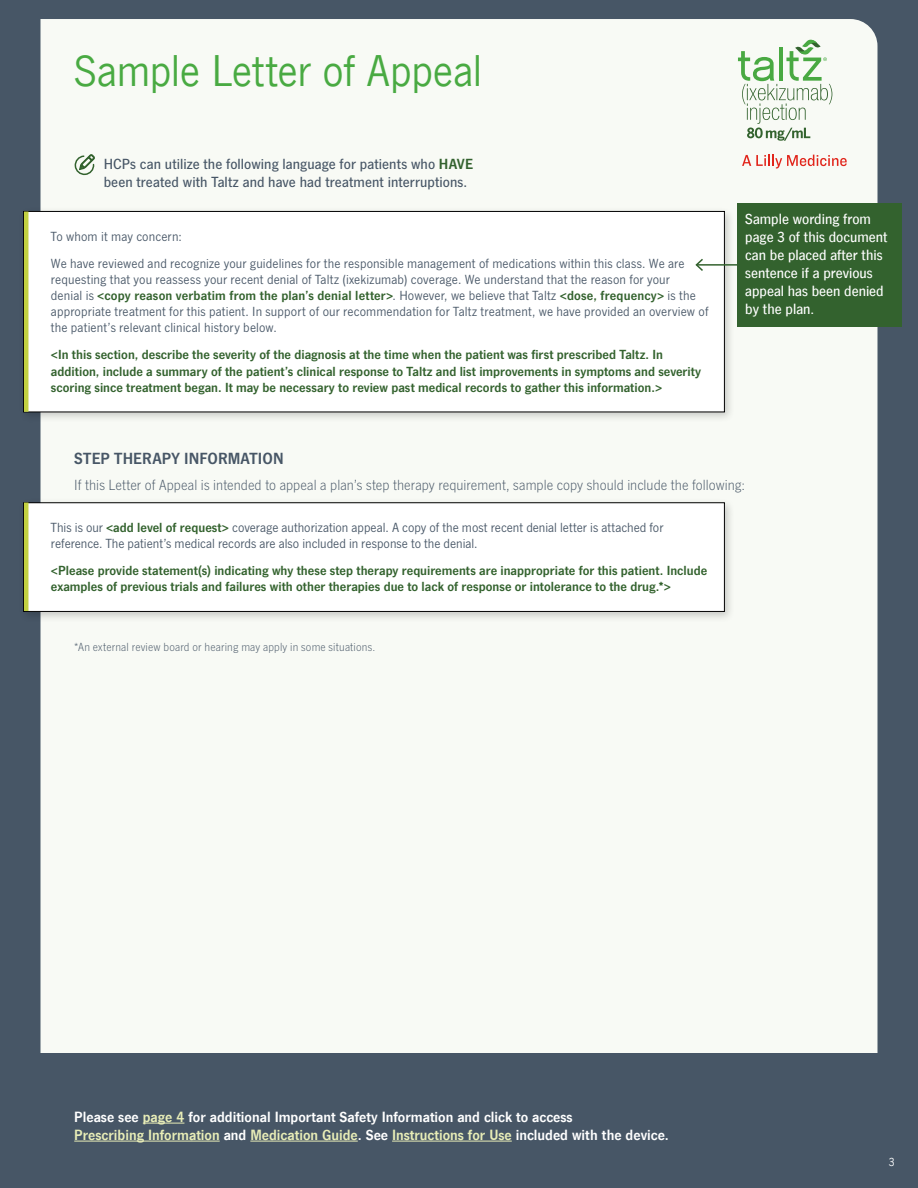
<style>
.page{position:relative;width:918px;height:1188px;background:#475666}
.page>*{position:absolute;margin:0;border:0;box-sizing:border-box;transform-origin:0 0}
.t1{font:45px "News Gothic Com";letter-spacing:-.01em;color:#49aa42}
.t2{font:700 16.5px "News Gothic LT Std";letter-spacing:.005em;color:#475666}
.t3{font:700 15px/18px "News Gothic Com";color:#fff}
.t4{font:500 15px/18px "News Gothic LT Std";letter-spacing:.005em;color:#475666}
.t5{font:300 15px "News Gothic LT Std";letter-spacing:.005em;color:#475666}
.t6{font:500 15px/18px "News Gothic Com";color:#fff}
.t7{font:13.5px/16.2px "News Gothic LT Std";letter-spacing:.01em;color:#475666}
.t8{font:700 13.5px/16.2px "News Gothic LT Std";color:#33622e}
.t9{font:300 12px "News Gothic LT Std";letter-spacing:.015em;color:#475666}
.t10{font:12px "News Gothic Com";color:#fff}
.s1{font-weight:700;color:#33622e}
.s2{color:#e8edb7}
</style>
<div class="page">
<div style="left:40px;top:19px;width:838px;height:1034px;background:#f8faf5"></div>
<svg style="left:738px;top:39px;width:94px;height:102px;background:#d4e4d0"></svg>
<svg style="left:742px;top:155px;width:105px;height:13px"></svg>
<svg style="left:75px;top:154px;width:20px;height:21px"></svg>
<div style="left:18px;top:497px;width:718px;height:126px;background:#000;opacity:.2"></div>
<div style="left:24px;top:503px;width:700px;height:108px;background:#fff"></div>
<div style="left:23px;top:503px;width:702px;height:109px;border:1px solid #000"></div>
<div style="left:18px;top:206px;width:718px;height:217px;background:#000;opacity:.2"></div>
<div style="left:24px;top:211px;width:700px;height:201px;background:#fff"></div>
<div style="left:23px;top:211px;width:702px;height:201px;border:1px solid #000"></div>
<hr style="left:24px;top:212px;width:4px;height:200px;background:#c3d141">
<hr style="left:24px;top:503px;width:4px;height:108px;background:#c3d141">
<hr style="left:143px;top:1123px;width:41px;height:1px;background:#e8edb7">
<hr style="left:74px;top:1141px;width:146px;height:1px;background:#e8edb7">
<hr style="left:250px;top:1141px;width:108px;height:1px;background:#e8edb7">
<hr style="left:392px;top:1141px;width:120px;height:1px;background:#e8edb7">
<div style="left:738px;top:203px;width:164px;height:124px;background:#33622e"></div>
<hr style="left:696px;top:264px;width:42px;height:2px;background:#33622e">
<svg style="left:695px;top:259px;width:10px;height:12px"></svg>
<h1 class="t1" style="left:74px;top:47px;width:409px">Sample Letter of Appeal</h1>
<p class="t4" style="left:104px;top:155px;width:371px">HCPs can utilize the following language for patients who <span class="s1">HAVE </span>been treated with Taltz and have had treatment interruptions.</p>
<p class="t7" style="left:51px;top:223px;width:635px;line-height:27px">To whom it may concern:<br>We have reviewed and recognize your guidelines for the responsible management of medications within this class. We are</p>
<p class="t7" style="left:51px;top:271px;width:659px">requesting that you reassess your recent denial of Taltz (ixekizumab) coverage. We understand that the reason for your<br>denial is <span class="s1">&lt;copy reason verbatim from the plan’s denial letter&gt;</span>. However, we believe that Taltz <span class="s1">&lt;dose, frequency&gt;</span> is the appropriate treatment for this patient. In support of our recommendation for Taltz treatment, we have provided an overview of the patient’s relevant clinical history below.</p>
<p class="t8" style="left:51px;top:347px;width:652px">&lt;In this section, describe the severity of the diagnosis at the time when the patient was first prescribed Taltz. In addition, include a summary of the patient’s clinical response to Taltz and list improvements in symptoms and severity scoring since treatment began. It may be necessary to review past medical records to gather this information.&gt;</p>
<p class="t6" style="left:745px;top:210px;width:144px">Sample wording from page 3 of this document can be placed after this sentence if a previous appeal has been denied by the plan.</p>
<p class="t2" style="left:74px;top:449px;width:211px">STEP THERAPY INFORMATION</p>
<p class="t5" style="left:74px;top:477px;width:672px">If this Letter of Appeal is intended to appeal a plan’s step therapy requirement, sample copy should include the following:</p>
<p class="t7" style="left:51px;top:519px;width:614px">This is our <span class="s1">&lt;add level of request&gt;</span> coverage authorization appeal. A copy of the most recent denial letter is attached for reference. The patient’s medical records are also included in response to the denial.</p>
<p class="t8" style="left:51px;top:563px;width:658px">&lt;Please provide statement(s) indicating why these step therapy requirements are inappropriate for this patient. Include examples of previous trials and failures with other therapies due to lack of response or intolerance to the drug.*&gt;</p>
<p class="t9" style="left:74px;top:640px;width:303px">*An external review board or hearing may apply in some situations.</p>
<p class="t3" style="left:74px;top:1108px;width:596px">Please see <span class="s2">page 4</span> for additional Important Safety Information and click to access<br><span class="s2">Prescribing Information</span> and <span class="s2">Medication Guide</span>. See <span class="s2">Instructions for Use</span> included with the device.</p>
<p class="t10" style="left:889px;top:1156px;width:7px">3</p>
</div>
